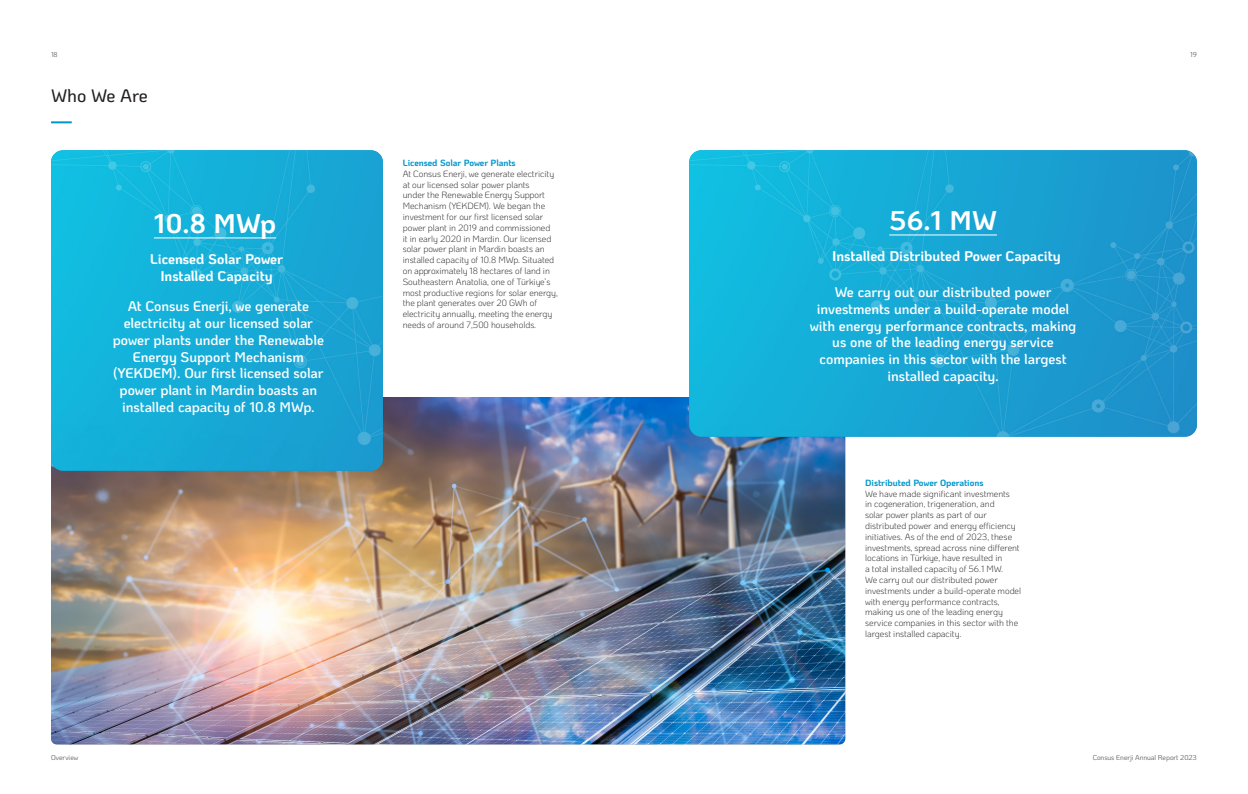
<style>
.page{position:relative;width:1248px;height:794px;background:#fff}
.page>*{position:absolute;margin:0;border:0;box-sizing:border-box;transform-origin:0 0}
.spot{font:700 27px "Ko Ho";color:#fff}
.t1{font:500 18px "Ko Ho";letter-spacing:-.01em;color:#231f20}
.t2{font:600 14px/16.8px "Ko Ho";letter-spacing:-.005em;color:#fff;text-align:center}
.t3{font:700 14px/16.8px "Ko Ho";letter-spacing:-.005em;color:#fff;text-align:center}
.t4{font:300 9px/10.8px "Ko Ho";letter-spacing:-.005em;color:#231f20}
.baslik_1{font:700 9px "Ko Ho";letter-spacing:-.005em;color:#0097cd}
.t5{font:7px "Ko Ho";letter-spacing:-.005em;color:#57585a}
</style>
<div class="page">
<hr style="left:51px;top:121px;width:21px;height:2px;background:#0097cd">
<img style="left:51px;top:397px;width:794px;height:347px">
<img style="left:51px;top:150px;width:332px;height:321px">
<img style="left:689px;top:150px;width:507px;height:287px">
<hr style="left:154px;top:238px;width:122px;height:1px;background:#fff">
<hr style="left:889px;top:235px;width:107px;height:1px;background:#fff">
<p class="t5" style="left:51px;top:49px;width:8px">18</p>
<p class="t1" style="left:51px;top:81px;width:98px">Who We Are</p>
<p class="baslik_1" style="left:403px;top:155px;width:114px">Licensed Solar Power Plants</p>
<p class="t4" style="left:403px;top:168px;width:156px">At Consus Enerji, we generate electricity at our licensed solar power plants<br>under the Renewable Energy Support Mechanism (YEKDEM). We began the investment for our first licensed solar power plant in 2019 and commissioned<br>it in early 2020 in Mardin. Our licensed solar power plant in Mardin boasts an installed capacity of 10.8 MWp. Situated on approximately 18 hectares of land in Southeastern Anatolia, one of Türkiye’s most productive regions for solar energy, the plant generates over 20 GWh of electricity annually, meeting the energy needs of around 7,500 households.</p>
<p class="spot" style="left:154px;top:200px;width:124px">10.8 MWp</p>
<p class="spot" style="left:889px;top:197px;width:109px">56.1 MW</p>
<p class="t3" style="left:150px;top:251px;width:134px">Licensed Solar Power<br>Installed Capacity</p>
<p class="t3" style="left:832px;top:248px;width:230px">Installed Distributed Power Capacity</p>
<p class="t2" style="left:113px;top:298px;width:213px">At Consus Enerji, we generate electricity at our licensed solar power plants under the Renewable<br>Energy Support Mechanism (YEKDEM). Our first licensed solar power plant in Mardin boasts an installed capacity of 10.8 MWp.</p>
<p class="t2" style="left:809px;top:284px;width:268px">We carry out our distributed power investments under a build-operate model with energy performance contracts, making us one of the leading energy service companies in this sector with the largest installed capacity.</p>
<p class="baslik_1" style="left:865px;top:475px;width:120px">Distributed Power Operations</p>
<p class="t4" style="left:865px;top:488px;width:157px">We have made significant investments<br>in cogeneration, trigeneration, and<br>solar power plants as part of our distributed power and energy efficiency initiatives. As of the end of 2023, these investments, spread across nine different locations in Türkiye, have resulted in<br>a total installed capacity of 56.1 MW.<br>We carry out our distributed power investments under a build-operate model with energy performance contracts, making us one of the leading energy service companies in this sector with the largest installed capacity.</p>
<p class="t5" style="left:1190px;top:49px;width:8px">19</p>
<p class="t5" style="left:51px;top:752px;width:29px">Overview</p>
<p class="t5" style="left:1092px;top:752px;width:106px">Consus Enerji Annual Report 2023</p>
</div>
